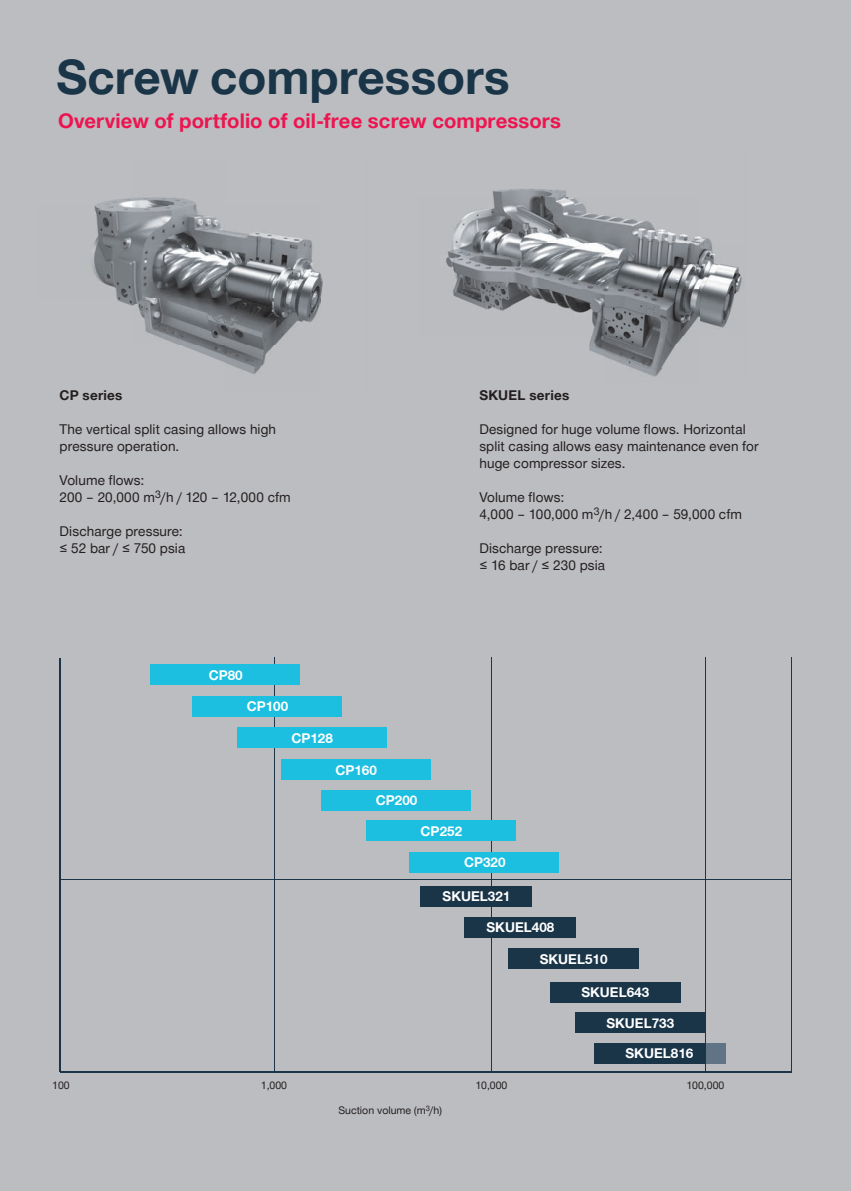
<style>
.page{position:relative;width:851px;height:1191px;background:#fff}
.page>*{position:absolute;margin:0;border:0;box-sizing:border-box;transform-origin:0 0}
.t1{font:700 47.55px "Man Global";color:#1a3548}
.t2{font:700 20.25px "Man Global";letter-spacing:.005em;color:#ed1450}
.t3{font:13.5px/17px "Man Global";letter-spacing:.01em;color:#231f20}
.t4{font:700 13.5px "Man Global";color:#fff}
.t5{font:700 13.5px "Man Global";letter-spacing:.02em;color:#231f20}
.t6{font:10.5px "Man Global";color:#231f20}
</style>
<div class="page">
<div style="left:0;top:0;width:850px;height:1191px;background:#bcbdc0"></div>
<hr style="left:60px;top:1071px;width:731px;height:1px;background:#1a3548">
<hr style="left:60px;top:658px;width:1px;height:414px;background:#1a3548">
<hr style="left:274px;top:657px;width:1px;height:414px;background:#1a3548">
<hr style="left:491px;top:657px;width:1px;height:414px;background:#1a3548">
<hr style="left:60px;top:879px;width:730px;height:1px;background:#1a3548">
<hr style="left:705px;top:657px;width:1px;height:414px;background:#1a3548">
<hr style="left:790px;top:657px;width:1px;height:414px;background:#1a3548">
<div style="left:151px;top:664px;width:149px;height:21px;background:#1cbfdf"></div>
<div style="left:192px;top:695px;width:150px;height:21px;background:#1cbfdf"></div>
<div style="left:237px;top:727px;width:149px;height:21px;background:#1cbfdf"></div>
<div style="left:281px;top:759px;width:149px;height:21px;background:#1cbfdf"></div>
<div style="left:321px;top:790px;width:150px;height:21px;background:#1cbfdf"></div>
<div style="left:366px;top:820px;width:149px;height:21px;background:#1cbfdf"></div>
<div style="left:410px;top:851px;width:149px;height:21px;background:#1cbfdf"></div>
<div style="left:420px;top:886px;width:112px;height:21px;background:#1a3548"></div>
<div style="left:464px;top:917px;width:112px;height:20px;background:#1a3548"></div>
<div style="left:508px;top:948px;width:130px;height:21px;background:#1a3548"></div>
<div style="left:550px;top:981px;width:130px;height:21px;background:#1a3548"></div>
<div style="left:575px;top:1012px;width:130px;height:21px;background:#1a3548"></div>
<div style="left:594px;top:1042px;width:111px;height:21px;background:#1a3548"></div>
<div style="left:705px;top:1042px;width:20px;height:21px;background:#617485"></div>
<img style="left:92px;top:197px;width:231px;height:177px">
<img style="left:446px;top:189px;width:296px;height:188px">
<h1 class="t1" style="left:56px;top:49px;width:455px">Screw compressors</h1>
<h2 class="t2" style="left:58px;top:109px;width:504px">Overview of portfolio of oil-free screw compressors</h2>
<p class="t5" style="left:60px;top:387px;width:64px">CP series</p>
<p class="t3" style="left:60px;top:421px;width:218px">The vertical split casing allows high pressure operation.</p>
<p class="t3" style="left:60px;top:472px;width:233px">Volume flows:<br>200 – 20,000 m<sup>3</sup>/h / 120 – 12,000 cfm</p>
<p class="t3" style="left:60px;top:523px;width:127px">Discharge pressure: ≤ 52 bar / ≤ 750 psia</p>
<p class="t5" style="left:479px;top:387px;width:91px">SKUEL series</p>
<p class="t3" style="left:479px;top:421px;width:281px">Designed for huge volume flows. Horizontal split casing allows easy maintenance even for huge compressor sizes.</p>
<p class="t3" style="left:479px;top:489px;width:264px">Volume flows:<br>4,000 – 100,000 m<sup>3</sup>/h / 2,400 – 59,000 cfm</p>
<p class="t3" style="left:479px;top:540px;width:127px">Discharge pressure: ≤ 16 bar / ≤ 230 psia</p>
<p class="t4" style="left:209px;top:667px;width:36px">CP80</p>
<p class="t4" style="left:247px;top:698px;width:43px">CP100</p>
<p class="t4" style="left:291px;top:730px;width:43px">CP128</p>
<p class="t4" style="left:335px;top:762px;width:43px">CP160</p>
<p class="t4" style="left:376px;top:793px;width:43px">CP200</p>
<p class="t4" style="left:420px;top:823px;width:43px">CP252</p>
<p class="t4" style="left:464px;top:854px;width:43px">CP320</p>
<p class="t4" style="left:442px;top:889px;width:69px">SKUEL321</p>
<p class="t4" style="left:486px;top:919px;width:69px">SKUEL408</p>
<p class="t4" style="left:539px;top:951px;width:69px">SKUEL510</p>
<p class="t4" style="left:581px;top:984px;width:69px">SKUEL643</p>
<p class="t4" style="left:606px;top:1015px;width:69px">SKUEL733</p>
<p class="t4" style="left:625px;top:1045px;width:69px">SKUEL816</p>
<p class="t6" style="left:52px;top:1078px;width:19px">100</p>
<p class="t6" style="left:261px;top:1078px;width:28px">1,000</p>
<p class="t6" style="left:475px;top:1078px;width:34px">10,000</p>
<p class="t6" style="left:686px;top:1078px;width:39px">100,000</p>
<p class="t6" style="left:338px;top:1104px;width:105px">Suction volume (m<sup>3</sup>/h)</p>
</div>
